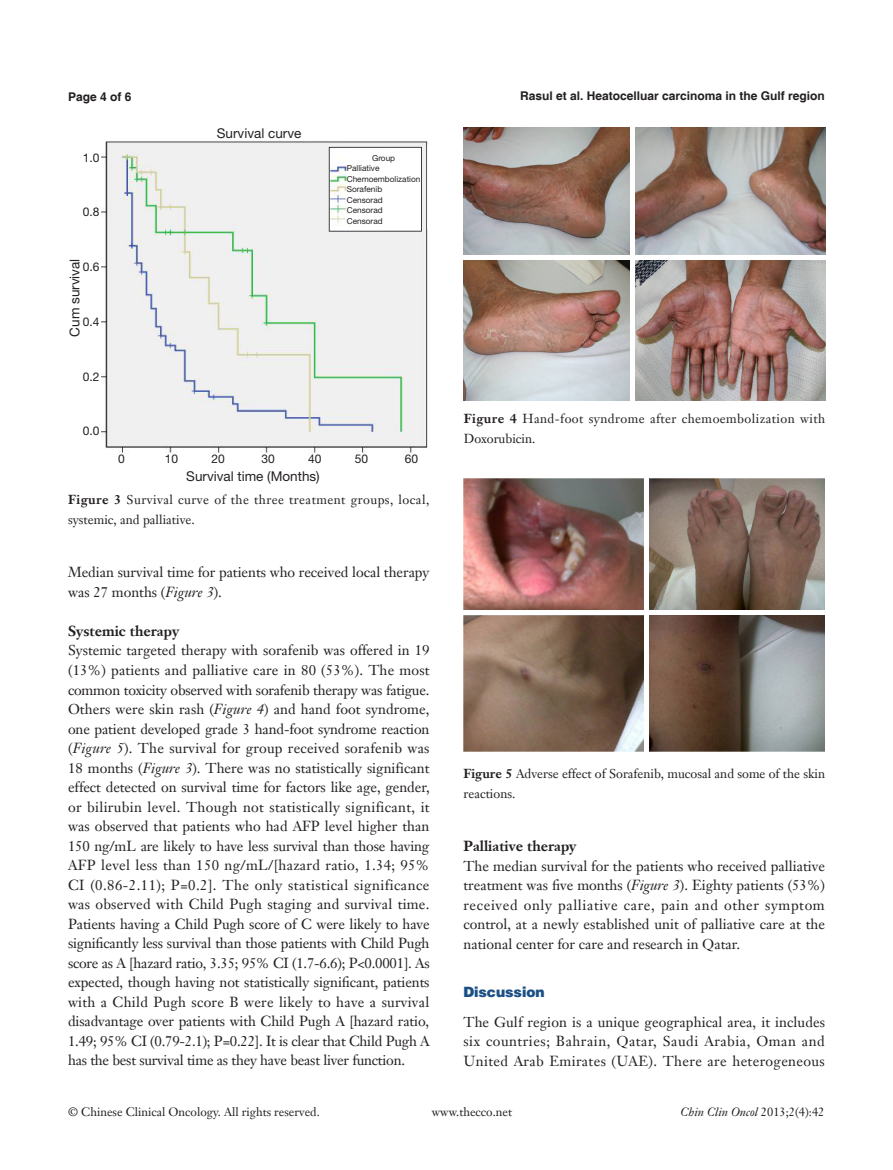
<style>
.page{position:relative;width:893px;height:1170px;background:#fff}
.page>*{position:absolute;margin:0;border:0;box-sizing:border-box;transform-origin:0 0}
.首段不空4mm{font:14.25px/19.5px "Janson Text LT";color:#231f20;text-align:justify}
.三级标题正体{font:700 14.25px "Janson Text LT";color:#231f20}
.一级标题-6_5{font:900 14.25px "Helvetica";color:#1c5085}
.首段不空4mm-2{font:13.5px "Helvetica Neue LT Pro";color:#231f20}
.首段不空4mm-3{font:12.75px/19.5px "Janson Text LT";letter-spacing:.035em;color:#231f20}
.首段不空4mm-4{font:12.75px/19.5px "Janson Text LT";color:#231f20}
.t1{font:12px "Janson Text LT";color:#231f20}
.t2{font:700 12px "Helvetica";color:#231f20}
.首段不空4mm-5{font:12px "Helvetica Neue LT Pro";color:#231f20}
.t3{font:italic 12px "Janson Text LT";color:#231f20}
.首段不空4mm-6{font:8.25px "Helvetica Neue LT Pro";color:#231f20}
.s1{font-weight:700}
.s2{font-style:italic}
.s3{font-style:normal}
</style>
<div class="page">
<img style="left:464px;top:128px;width:361px;height:272px">
<hr style="left:630px;top:126px;width:4px;height:276px;background:#fff">
<hr style="left:461px;top:255px;width:366px;height:4px;background:#fff">
<img style="left:463px;top:478px;width:362px;height:273px">
<div style="left:461px;top:610px;width:366px;height:5px;background:#fff"></div>
<hr style="left:644px;top:476px;width:4px;height:277px;background:#fff">
<img style="left:102px;top:141px;width:326px;height:312px">
<div style="left:347px;top:151px;width:74px;height:75px;background:#fff"></div>
<p class="t2" style="left:68px;top:89px;width:65px">Page 4 of 6</p>
<p class="首段不空4mm-5" style="left:83px;top:150px;width:18px">1.0</p>
<p class="首段不空4mm-5" style="left:83px;top:205px;width:18px">0.8</p>
<p class="首段不空4mm-2" style="left:66px;top:337px;width:80px;rotate:-90deg">Cum survival</p>
<p class="首段不空4mm-5" style="left:83px;top:259px;width:18px">0.6</p>
<p class="首段不空4mm-5" style="left:83px;top:314px;width:18px">0.4</p>
<p class="首段不空4mm-5" style="left:83px;top:369px;width:18px">0.2</p>
<p class="首段不空4mm-5" style="left:83px;top:424px;width:18px">0.0</p>
<p class="首段不空4mm-2" style="left:217px;top:124px;width:86px">Survival curve</p>
<p class="首段不空4mm-6" style="left:372px;top:153px;width:25px">Group</p>
<p class="首段不空4mm-6" style="left:347px;top:163px;width:34px">Palliative</p>
<p class="首段不空4mm-6" style="left:347px;top:174px;width:75px">Chemoembolization</p>
<p class="首段不空4mm-6" style="left:347px;top:184px;width:37px">Sorafenib</p>
<p class="首段不空4mm-6" style="left:347px;top:195px;width:37px">Censorad</p>
<p class="首段不空4mm-6" style="left:347px;top:205px;width:37px">Censorad</p>
<p class="首段不空4mm-6" style="left:347px;top:216px;width:37px">Censorad</p>
<p class="首段不空4mm-5" style="left:118px;top:451px;width:8px">0</p>
<p class="首段不空4mm-5" style="left:165px;top:451px;width:15px">10</p>
<p class="首段不空4mm-5" style="left:211px;top:451px;width:15px">20</p>
<p class="首段不空4mm-5" style="left:261px;top:451px;width:15px">30</p>
<p class="首段不空4mm-5" style="left:308px;top:451px;width:15px">40</p>
<p class="首段不空4mm-5" style="left:355px;top:451px;width:15px">50</p>
<p class="首段不空4mm-5" style="left:405px;top:451px;width:15px">60</p>
<p class="首段不空4mm-2" style="left:186px;top:468px;width:135px">Survival time (Months)</p>
<p class="首段不空4mm-3" style="left:68px;top:490px;width:363px"><span class="s1">Figure 3</span> Survival curve of the three treatment groups, local, systemic, and palliative.</p>
<p class="首段不空4mm" style="left:68px;top:562px;width:363px">Median survival time for patients who received local therapy was 27 months (<span class="s2">Figure 3</span>).</p>
<p class="三级标题正体" style="left:68px;top:621px;width:113px">Systemic therapy</p>
<p class="首段不空4mm" style="left:68px;top:640px;width:363px">Systemic targeted therapy with sorafenib was offered in 19 (13%) patients and palliative care in 80 (53%). The most common toxicity observed with sorafenib therapy was fatigue.<br>Others were skin rash (<span class="s2">Figure 4</span>) and hand foot syndrome, one patient developed grade 3 hand-foot syndrome reaction (<span class="s2">Figure 5</span>). The survival for group received sorafenib was 18 months (<span class="s2">Figure 3</span>). There was no statistically significant effect detected on survival time for factors like age, gender, or bilirubin level. Though not statistically significant, it was observed that patients who had AFP level higher than 150 ng/mL are likely to have less survival than those having AFP level less than 150 ng/mL/[hazard ratio, 1.34; 95% CI (0.86-2.11); P=0.2]. The only statistical significance was observed with Child Pugh staging and survival time.<br>Patients having a Child Pugh score of C were likely to have significantly less survival than those patients with Child Pugh score as A [hazard ratio, 3.35; 95% CI (1.7-6.6); P&lt;0.0001]. As expected, though having not statistically significant, patients with a Child Pugh score B were likely to have a survival disadvantage over patients with Child Pugh A [hazard ratio, 1.49; 95% CI (0.79-2.1); P=0.22]. It is clear that Child Pugh A has the best survival time as they have beast liver function.</p>
<p class="t2" style="left:520px;top:88px;width:306px">Rasul et al. Heatocelluar carcinoma in the Gulf region</p>
<p class="首段不空4mm-3" style="left:464px;top:409px;width:363px"><span class="s1">Figure 4</span> Hand-foot syndrome after chemoembolization with<br>Doxorubicin.</p>
<p class="首段不空4mm-4" style="left:463px;top:763px;width:363px"><span class="s1">Figure 5</span> Adverse effect of Sorafenib, mucosal and some of the skin reactions.</p>
<p class="三级标题正体" style="left:463px;top:836px;width:114px">Palliative therapy</p>
<p class="首段不空4mm" style="left:463px;top:855px;width:363px">The median survival for the patients who received palliative treatment was five months (<span class="s2">Figure 3</span>). Eighty patients (53%) received only palliative care, pain and other symptom control, at a newly established unit of palliative care at the national center for care and research in Qatar.</p>
<p class="一级标题-6_5" style="left:463px;top:983px;width:83px">Discussion</p>
<p class="首段不空4mm" style="left:463px;top:1011px;width:363px">The Gulf region is a unique geographical area, it includes six countries; Bahrain, Qatar, Saudi Arabia, Oman and United Arab Emirates (UAE). There are heterogeneous</p>
<p class="t1" style="left:68px;top:1104px;width:253px">© Chinese Clinical Oncology. All rights reserved.</p>
<p class="t1" style="left:432px;top:1104px;width:82px">www.thecco.net</p>
<p class="t3" style="left:681px;top:1104px;width:145px">Chin Clin Oncol <span class="s3">2013;2(4):42</span></p>
</div>
